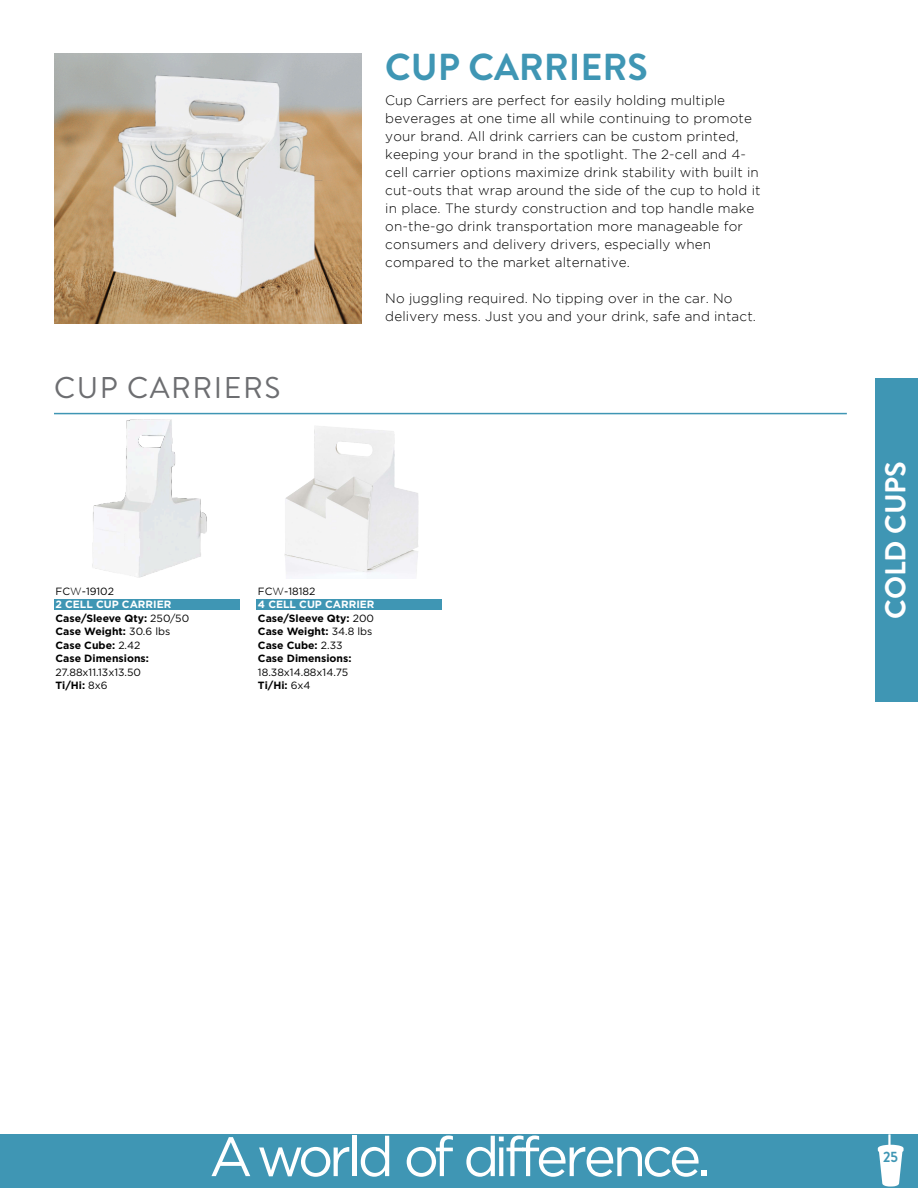
<style>
.page{position:relative;width:918px;height:1188px;background:#fff}
.page>*{position:absolute;margin:0;border:0;box-sizing:border-box;transform-origin:0 0}
.t1{font:700 37.5px "Brandon Grotesque";color:#3f96b4}
.t2{font:30px "Brandon Grotesque";letter-spacing:.05em;color:#6d6e71}
.t3{font:700 28.8px "Brandon Grotesque";color:#fff}
.t4{font:700 15px "Brandon Grotesque";color:#3f96b4;scale:.95 1}
.t5{font:300 13.5px/18px "Gotham";letter-spacing:.01em;color:#000}
.t6{font:700 10.5px/13.4px "Gotham";color:#000}
.t7{font:10.5px/13.5px "Gotham";color:#000}
.s1{font-weight:400}
.s2{font-weight:300}
.s3{color:#fff}
.s4{font-weight:700}
</style>
<div class="page">
<div style="left:0;top:1134px;width:918px;height:54px;background:#3f96b4"></div>
<svg style="left:878px;top:1134px;width:26px;height:53px"></svg>
<div style="left:876px;top:378px;width:42px;height:324px;background:#3f96b4"></div>
<svg style="left:211px;top:1137px;width:39px;height:39px"></svg>
<svg style="left:259px;top:1147px;width:90px;height:30px"></svg>
<hr style="left:353px;top:1136px;width:4px;height:40px;background:#fff">
<svg style="left:361px;top:1136px;width:28px;height:41px"></svg>
<svg style="left:407px;top:1136px;width:46px;height:41px"></svg>
<svg style="left:466px;top:1136px;width:241px;height:41px"></svg>
<hr style="left:54px;top:413px;width:793px;height:1px;background:#3f96b4">
<div style="left:54px;top:599px;width:186px;height:11px;background:#3f96b4"></div>
<div style="left:256px;top:599px;width:186px;height:11px;background:#3f96b4"></div>
<img style="left:76px;top:412px;width:153px;height:166px">
<img style="left:284px;top:426px;width:135px;height:152px">
<img style="left:54px;top:53px;width:307px;height:270px">
<h2 class="t2" style="left:54px;top:367px;width:228px">CUP CARRIERS</h2>
<h1 class="t1" style="left:385px;top:41px;width:264px">CUP CARRIERS</h1>
<p class="t5" style="left:385px;top:91px;width:377px">Cup Carriers are perfect for easily holding multiple beverages at one time all while continuing to promote your brand. All drink carriers can be custom printed, keeping your brand in the spotlight. The 2-cell and 4- cell carrier options maximize drink stability with built in cut-outs that wrap around the side of the cup to hold it in place. The sturdy construction and top handle make on-the-go drink transportation more manageable for consumers and delivery drivers, especially when compared to the market alternative.</p>
<p class="t5" style="left:385px;top:289px;width:372px">No juggling required. No tipping over in the car. No delivery mess. Just you and your drink, safe and intact.</p>
<p class="t6" style="left:55px;top:584px;width:135px"><span class="s1">FC</span><span class="s2">W</span><span class="s1">-19102<br></span><span class="s3">2 CELL CUP CARRIER<br></span>Case/Sleeve Qty: <span class="s1">250/50<br></span>Case Weight: <span class="s1">30.6 lbs<br></span>Case Cube: <span class="s1">2.42<br></span>Case Dimensions:</p>
<p class="t7" style="left:55px;top:665px;width:87px">27.88x11.13x13.50<br><span class="s4">Ti/Hi:</span> 8x6</p>
<p class="t6" style="left:258px;top:584px;width:118px"><span class="s1">FC</span><span class="s2">W</span><span class="s1">-18182<br></span><span class="s3">4 CELL CUP CARRIER<br></span>Case/Sleeve Qty: <span class="s1">200<br></span>Case Weight: <span class="s1">34.8 lbs<br></span>Case Cube: <span class="s1">2.33<br></span>Case Dimensions:</p>
<p class="t7" style="left:258px;top:665px;width:92px">18.38x14.88x14.75<br><span class="s4">Ti/Hi:</span> 6x4</p>
<h3 class="t3" style="left:875px;top:619px;width:159px;rotate:-90deg">COLD CUPS</h3>
<p class="t4" style="left:883px;top:1147px;width:17px">25</p>
</div>
